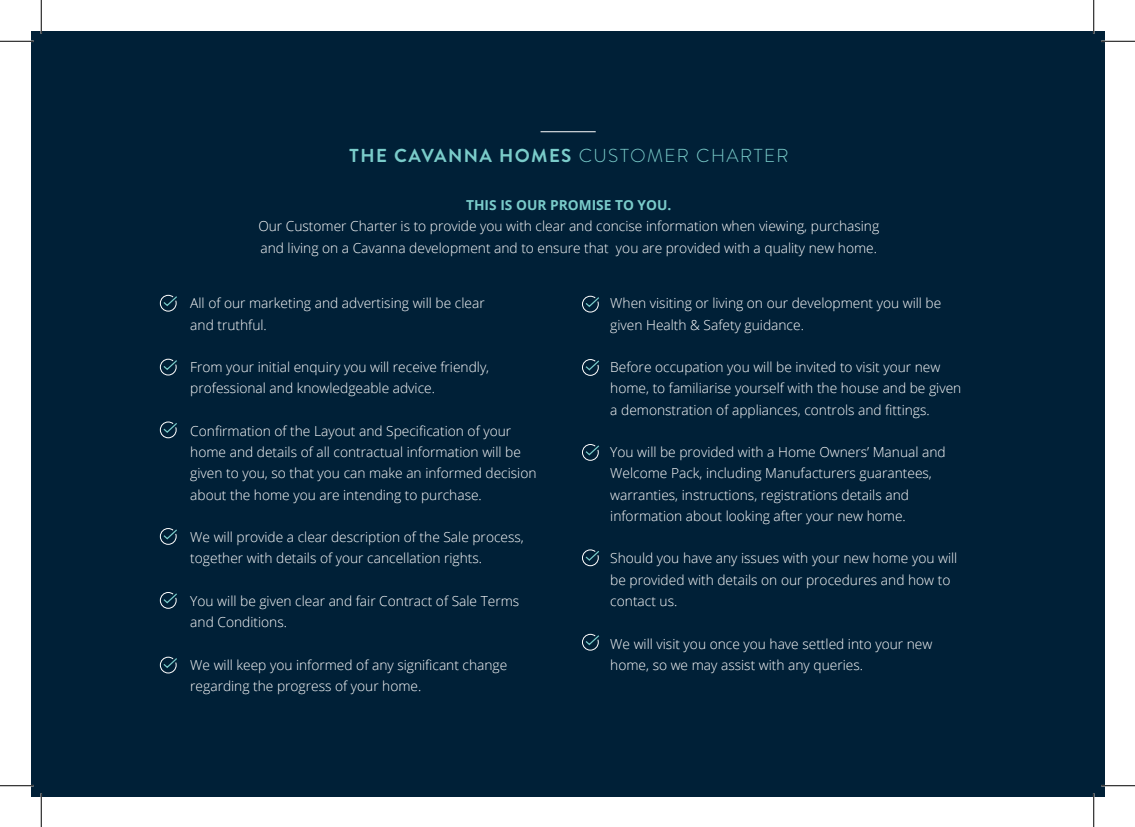
<style>
.page{position:relative;width:1135px;height:827px;background:#fff}
.page>*{position:absolute;margin:0;border:0;box-sizing:border-box;transform-origin:0 0}
.t1{font:700 18.75px "Brandon Text";letter-spacing:.075em;color:#7accca}
.t2{font:300 13.75px/21.2px "Open Sans";color:#fff}
.t3{font:700 13.75px "Open Sans";color:#7accca}
.s1{font-weight:300}
</style>
<div class="page">
<div style="left:31px;top:31px;width:1073px;height:765px;background:#002037"></div>
<hr style="left:540px;top:131px;width:56px;height:1px;background:#fff">
<svg style="left:160px;top:295px;width:17px;height:17px"></svg>
<svg style="left:160px;top:358px;width:17px;height:17px"></svg>
<svg style="left:160px;top:421px;width:17px;height:17px"></svg>
<svg style="left:160px;top:528px;width:17px;height:17px"></svg>
<svg style="left:160px;top:592px;width:17px;height:17px"></svg>
<svg style="left:160px;top:656px;width:17px;height:17px"></svg>
<svg style="left:582px;top:295px;width:17px;height:18px"></svg>
<svg style="left:582px;top:359px;width:17px;height:17px"></svg>
<svg style="left:582px;top:444px;width:17px;height:17px"></svg>
<svg style="left:582px;top:549px;width:17px;height:17px"></svg>
<svg style="left:582px;top:633px;width:17px;height:17px"></svg>
<hr style="left:0;top:40px;width:34px;height:2px;background:#fff">
<hr style="left:1101px;top:40px;width:34px;height:2px;background:#fff">
<hr style="left:40px;top:0;width:2px;height:34px;background:#fff">
<hr style="left:40px;top:793px;width:2px;height:34px;background:#fff">
<hr style="left:0;top:41px;width:34px;height:1px;background:#000">
<hr style="left:1101px;top:41px;width:34px;height:1px;background:#000">
<hr style="left:0;top:785px;width:34px;height:1px;background:#000">
<hr style="left:1101px;top:785px;width:34px;height:1px;background:#000">
<hr style="left:41px;top:0;width:1px;height:34px;background:#000">
<hr style="left:41px;top:793px;width:1px;height:34px;background:#000">
<hr style="left:1093px;top:0;width:1px;height:34px;background:#000">
<hr style="left:1093px;top:793px;width:1px;height:34px;background:#000">
<h1 class="t1" style="left:349px;top:143px;width:441px">THE CAVANNA HOMES <span class="s1">CUSTOMER CHARTER</span></h1>
<p class="t3" style="left:466px;top:195px;width:207px">THIS IS OUR PROMISE TO YOU.</p>
<p class="t2" style="left:258px;top:215px;width:622px">Our Customer Charter is to provide you with clear and concise information when viewing, purchasing and living on a Cavanna development and to ensure that you are provided with a quality new home.</p>
<p class="t2" style="left:190px;top:292px;width:296px">All of our marketing and advertising will be clear and truthful.</p>
<p class="t2" style="left:190px;top:356px;width:300px">From your initial enquiry you will receive friendly, professional and knowledgeable advice.</p>
<p class="t2" style="left:190px;top:420px;width:348px">Confirmation of the Layout and Specification of your home and details of all contractual information will be given to you, so that you can make an informed decision about the home you are intending to purchase.</p>
<p class="t2" style="left:190px;top:526px;width:335px">We will provide a clear description of the Sale process, together with details of your cancellation rights.</p>
<p class="t2" style="left:190px;top:590px;width:331px">You will be given clear and fair Contract of Sale Terms and Conditions.</p>
<p class="t2" style="left:190px;top:653px;width:319px">We will keep you informed of any significant change regarding the progress of your home.</p>
<p class="t2" style="left:610px;top:292px;width:332px">When visiting or living on our development you will be given Health &amp; Safety guidance.</p>
<p class="t2" style="left:610px;top:356px;width:353px">Before occupation you will be invited to visit your new home, to familiarise yourself with the house and be given a demonstration of appliances, controls and fittings.</p>
<p class="t2" style="left:610px;top:441px;width:337px">You will be provided with a Home Owners’ Manual and Welcome Pack, including Manufacturers guarantees, warranties, instructions, registrations details and information about looking after your new home.</p>
<p class="t2" style="left:610px;top:547px;width:349px">Should you have any issues with your new home you will be provided with details on our procedures and how to contact us.</p>
<p class="t2" style="left:610px;top:632px;width:324px">We will visit you once you have settled into your new home, so we may assist with any queries.</p>
</div>
